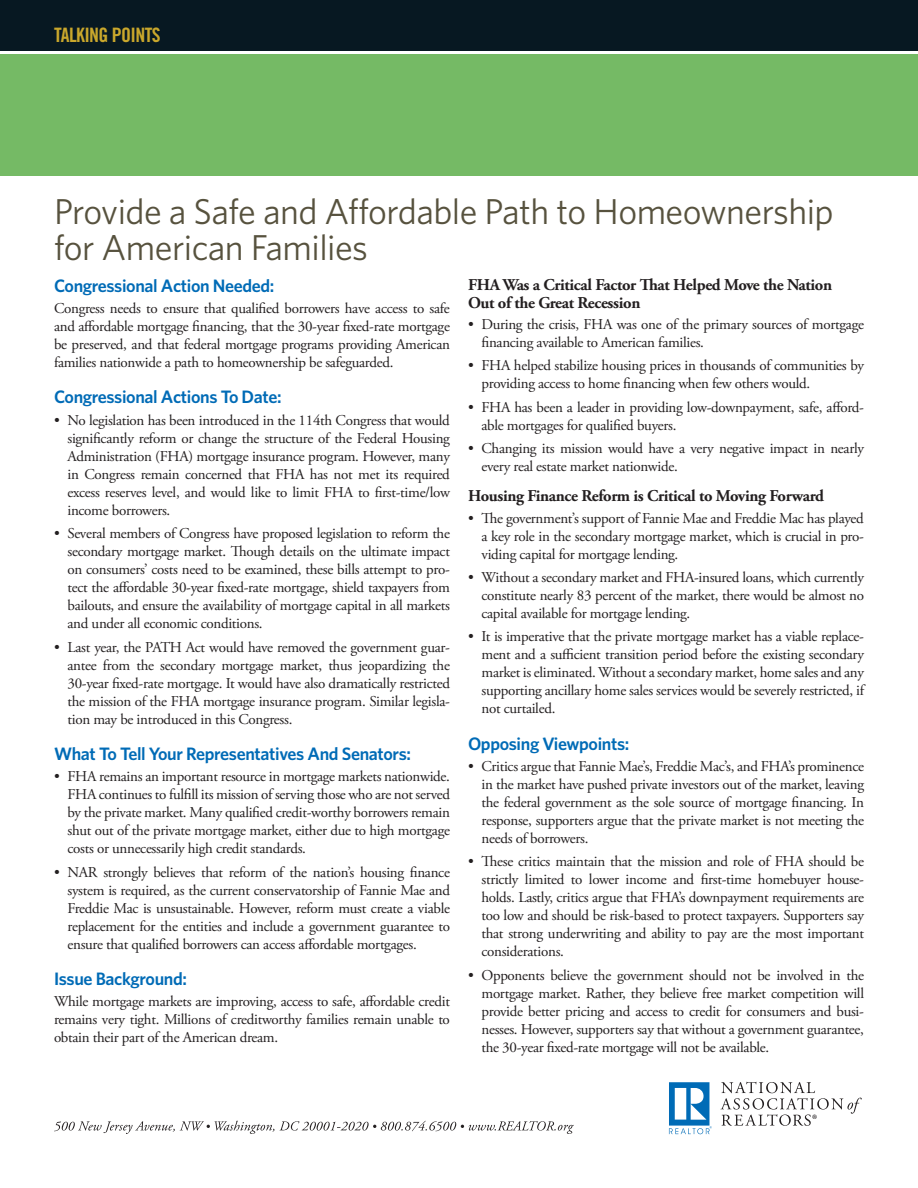
<style>
.page{position:relative;width:918px;height:1188px;background:#fff}
.page>*{position:absolute;margin:0;border:0;box-sizing:border-box;transform-origin:0 0}
.t1{font:36px/36px "Whitney HTF";letter-spacing:-.015em;color:#57523e}
.t2{font:19.95px "Trade Gothic Bold Cond Twenty";letter-spacing:-.03em;color:#c9a72c}
.t3{font:600 18px "Whitney HTF";letter-spacing:-.02em;color:#006bb6}
.t4{font:700 16.5px/18px "Adobe Garamond Pro";letter-spacing:-.02em;color:#231f20}
.t5{font:15px/18px "Adobe Garamond Pro";letter-spacing:-.02em;color:#231f20;text-align:justify}
</style>
<div class="page">
<div style="left:0;top:0;width:918px;height:54px;background:#071822"></div>
<hr style="left:0;top:51px;width:918px;height:3px;background:#fff">
<svg style="left:54px;top:1121px;width:220px;height:13px"></svg>
<svg style="left:280px;top:1121px;width:294px;height:13px"></svg>
<svg style="left:669px;top:1082px;width:43px;height:52px"></svg>
<svg style="left:720px;top:1082px;width:142px;height:44px"></svg>
<div style="left:0;top:54px;width:918px;height:122px;background:#75ba65"></div>
<h2 class="t2" style="left:54px;top:23px;width:108px">TALKING POINTS</h2>
<h1 class="t1" style="left:54px;top:193px;width:781px">Provide a Safe and Affordable Path to Homeownership for American Families</h1>
<p class="t3" style="left:54px;top:275px;width:222px">Congressional Action Needed:</p>
<p class="t5" style="left:54px;top:300px;width:397px">Congress needs to ensure that qualified borrowers have access to safe and affordable mortgage financing, that the 30-year fixed-rate mortgage be preserved, and that federal mortgage programs providing American families nationwide a path to homeownership be safeguarded.</p>
<p class="t3" style="left:54px;top:386px;width:229px">Congressional Actions To Date:</p>
<p class="t5" style="left:68px;top:412px;width:384px;text-indent:-14px">• No legislation has been introduced in the 114th Congress that would significantly reform or change the structure of the Federal Housing Administration (FHA) mortgage insurance program. However, many in Congress remain concerned that FHA has not met its required excess reserves level, and would like to limit FHA to first-time/low income borrowers.</p>
<p class="t5" style="left:68px;top:525px;width:384px;text-indent:-14px">• Several members of Congress have proposed legislation to reform the secondary mortgage market. Though details on the ultimate impact on consumers’ costs need to be examined, these bills attempt to pro&shy;tect the affordable 30-year fixed-rate mortgage, shield taxpayers from bailouts, and ensure the availability of mortgage capital in all markets and under all economic conditions.</p>
<p class="t5" style="left:68px;top:638px;width:384px;text-indent:-14px">• Last year, the PATH Act would have removed the government guar&shy;antee from the secondary mortgage market, thus jeopardizing the 30-year fixed-rate mortgage. It would have also dramatically restricted the mission of the FHA mortgage insurance program. Similar legisla&shy;tion may be introduced in this Congress.</p>
<p class="t3" style="left:54px;top:743px;width:359px">What To Tell Your Representatives And Senators:</p>
<p class="t5" style="left:68px;top:768px;width:384px;text-indent:-14px">• FHA remains an important resource in mortgage markets nationwide.<br>FHA continues to fulfill its mission of serving those who are not served by the private market. Many qualified credit-worthy borrowers remain shut out of the private mortgage market, either due to high mortgage costs or unnecessarily high credit standards.</p>
<p class="t5" style="left:68px;top:863px;width:384px;text-indent:-14px">• NAR strongly believes that reform of the nation’s housing finance system is required, as the current conservatorship of Fannie Mae and Freddie Mac is unsustainable. However, reform must create a viable replacement for the entities and include a government guarantee to ensure that qualified borrowers can access affordable mortgages.</p>
<p class="t3" style="left:54px;top:968px;width:135px">Issue Background:</p>
<p class="t5" style="left:54px;top:993px;width:397px">While mortgage markets are improving, access to safe, affordable credit remains very tight. Millions of creditworthy families remain unable to obtain their part of the American dream.</p>
<p class="t4" style="left:468px;top:276px;width:366px">FHA Was a Critical Factor That Helped Move the Nation<br>Out of the Great Recession</p>
<p class="t5" style="left:482px;top:316px;width:384px;text-indent:-14px">• During the crisis, FHA was one of the primary sources of mortgage financing available to American families.</p>
<p class="t5" style="left:482px;top:357px;width:384px;text-indent:-14px">• FHA helped stabilize housing prices in thousands of communities by providing access to home financing when few others would.</p>
<p class="t5" style="left:482px;top:398px;width:384px;text-indent:-14px">• FHA has been a leader in providing low-downpayment, safe, afford&shy;able mortgages for qualified buyers.</p>
<p class="t5" style="left:482px;top:440px;width:384px;text-indent:-14px">• Changing its mission would have a very negative impact in nearly every real estate market nationwide.</p>
<p class="t4" style="left:468px;top:487px;width:358px">Housing Finance Reform is Critical to Moving Forward</p>
<p class="t5" style="left:482px;top:509px;width:384px;text-indent:-14px">• The government’s support of Fannie Mae and Freddie Mac has played a key role in the secondary mortgage market, which is crucial in pro&shy;viding capital for mortgage lending.</p>
<p class="t5" style="left:482px;top:569px;width:384px;text-indent:-14px">• Without a secondary market and FHA-insured loans, which currently constitute nearly 83 percent of the market, there would be almost no capital available for mortgage lending.</p>
<p class="t5" style="left:482px;top:628px;width:384px;text-indent:-14px">• It is imperative that the private mortgage market has a viable replace&shy;ment and a sufficient transition period before the existing secondary market is eliminated. Without a secondary market, home sales and any supporting ancillary home sales services would be severely restricted, if not curtailed.</p>
<p class="t3" style="left:468px;top:732px;width:163px">Opposing Viewpoints:</p>
<p class="t5" style="left:482px;top:758px;width:384px;text-indent:-14px">• Critics argue that Fannie Mae’s, Freddie Mac’s, and FHA’s prominence in the market have pushed private investors out of the market, leaving the federal government as the sole source of mortgage financing. In response, supporters argue that the private market is not meeting the needs of borrowers.</p>
<p class="t5" style="left:482px;top:853px;width:384px;text-indent:-14px">• These critics maintain that the mission and role of FHA should be strictly limited to lower income and first-time homebuyer house&shy;holds. Lastly, critics argue that FHA’s downpayment requirements are too low and should be risk-based to protect taxpayers. Supporters say that strong underwriting and ability to pay are the most important considerations.</p>
<p class="t5" style="left:482px;top:967px;width:384px;text-indent:-14px">• Opponents believe the government should not be involved in the mortgage market. Rather, they believe free market competition will provide better pricing and access to credit for consumers and busi&shy;nesses. However, supporters say that without a government guarantee, the 30-year fixed-rate mortgage will not be available.</p>
</div>
